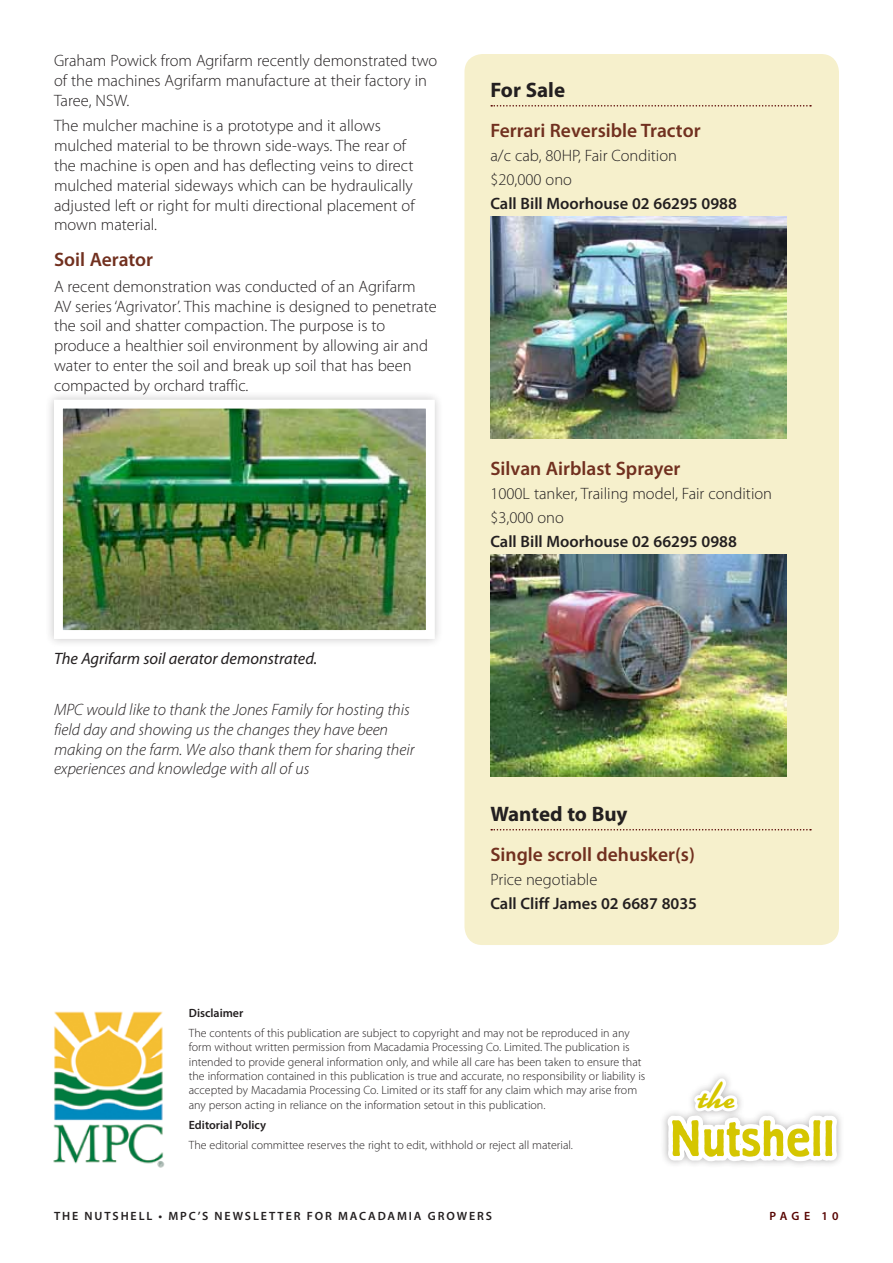
<style>
.page{position:relative;width:893px;height:1263px;background:#fff}
.page>*{position:absolute;margin:0;border:0;box-sizing:border-box;transform-origin:0 0}
.t1{font:500 50.55px "Berliner Grotesk";letter-spacing:.01em;color:#d5c600}
.t2{font:37.35px "Kinescope";color:#d5c600}
.t3{font:700 21px "Myriad Pro";color:#231f20}
.t4{font:600 19.5px "Myriad Pro";color:#71301f}
.t5{font:300 16.5px/19.8px "Myriad Pro";color:#231f20}
.t6{font:italic 300 16.5px/19.8px "Myriad Pro";color:#231f20}
.t7{font:600 16.5px "Myriad Pro";color:#231f20}
.t8{font:italic 16.5px "Myriad Pro";color:#231f20}
.t9{font:300 12px/14.4px "Myriad Pro";color:#231f20}
.t10{font:600 12px "Myriad Pro";color:#231f20}
.t11{font:600 12px "Myriad Pro";letter-spacing:.155em;color:#231f20}
.t12{font:600 12px "Myriad Pro";color:#570300}
</style>
<div class="page">
<div style="left:464px;top:54px;width:375px;height:891px;background:#f6f0cc;border-radius:18px"></div>
<div style="left:44px;top:390px;width:400px;height:258px;background:#231f20;opacity:.25"></div>
<img style="left:64px;top:410px;width:361px;height:219px">
<div style="left:54px;top:400px;width:381px;height:239px;border:9px solid #fff"></div>
<img style="left:53px;top:1011px;width:112px;height:157px">
<svg style="left:663px;top:1075px;width:178px;height:90px"></svg>
<svg style="left:491px;top:105px;width:320px;height:2px"></svg>
<svg style="left:491px;top:829px;width:320px;height:1px"></svg>
<img style="left:490px;top:217px;width:296px;height:222px">
<img style="left:490px;top:555px;width:296px;height:222px">
<p class="t5" style="left:54px;top:51px;width:385px">Graham Powick from Agrifarm recently demonstrated two of the machines Agrifarm manufacture at their factory in<br>Taree, NSW.</p>
<p class="t5" style="left:54px;top:116px;width:362px">The mulcher machine is a prototype and it allows mulched material to be thrown side-ways. The rear of the machine is open and has deflecting veins to direct mulched material sideways which can be hydraulically adjusted left or right for multi directional placement of mown material.</p>
<p class="t4" style="left:54px;top:249px;width:101px">Soil Aerator</p>
<p class="t5" style="left:54px;top:277px;width:384px">A recent demonstration was conducted of an Agrifarm AV series ‘Agrivator’. This machine is designed to penetrate the soil and shatter compaction. The purpose is to produce a healthier soil environment by allowing air and water to enter the soil and break up soil that has been compacted by orchard traffic.</p>
<p class="t8" style="left:54px;top:650px;width:265px">The Agrifarm soil aerator demonstrated.</p>
<p class="t6" style="left:54px;top:700px;width:362px">MPC would like to thank the Jones Family for hosting this field day and showing us the changes they have been making on the farm. We also thank them for sharing their experiences and knowledge with all of us</p>
<p class="t3" style="left:490px;top:78px;width:76px">For Sale</p>
<p class="t4" style="left:490px;top:120px;width:212px">Ferrari Reversible Tractor</p>
<p class="t5" style="left:490px;top:144px;width:188px;line-height:24px">a/c cab, 80HP, Fair Condition $20,000 ono</p>
<p class="t7" style="left:490px;top:194px;width:248px">Call Bill Moorhouse 02 66295 0988</p>
<p class="t4" style="left:490px;top:458px;width:191px">Silvan Airblast Sprayer</p>
<p class="t5" style="left:490px;top:482px;width:283px;line-height:24px">1000L tanker, Trailing model, Fair condition $3,000 ono</p>
<p class="t7" style="left:490px;top:532px;width:248px">Call Bill Moorhouse 02 66295 0988</p>
<p class="t3" style="left:490px;top:802px;width:139px">Wanted to Buy</p>
<p class="t4" style="left:490px;top:843px;width:206px">Single scroll dehusker(s)</p>
<p class="t5" style="left:490px;top:870px;width:108px">Price negotiable</p>
<p class="t7" style="left:490px;top:894px;width:208px">Call Cliff James 02 6687 8035</p>
<p class="t10" style="left:189px;top:1006px;width:56px">Disclaimer</p>
<p class="t9" style="left:189px;top:1026px;width:458px">The contents of this publication are subject to copyright and may not be reproduced in any form without written permission from Macadamia Processing Co. Limited. The publication is intended to provide general information only, and while all care has been taken to ensure that the information contained in this publication is true and accurate, no responsibility or liability is accepted by Macadamia Processing Co. Limited or its staff for any claim which may arise from any person acting in reliance on the information setout in this publication.</p>
<p class="t10" style="left:189px;top:1118px;width:79px">Editorial Policy</p>
<p class="t9" style="left:189px;top:1138px;width:386px">The editorial committee reserves the right to edit, withhold or reject all material.</p>
<h2 class="t2" style="left:698px;top:1073px;width:38px">the</h2>
<h1 class="t1" style="left:670px;top:1111px;width:166px">Nutshell</h1>
<p class="t10" style="left:54px;top:1209px;width:60px">The NUTSHELL</p>
<p class="t11" style="left:158px;top:1209px;width:335px">• MPC’s new slet t er f or mac adamia grow ers</p>
<p class="t12" style="left:769px;top:1209px;width:71px">Pag e 10</p>
</div>
